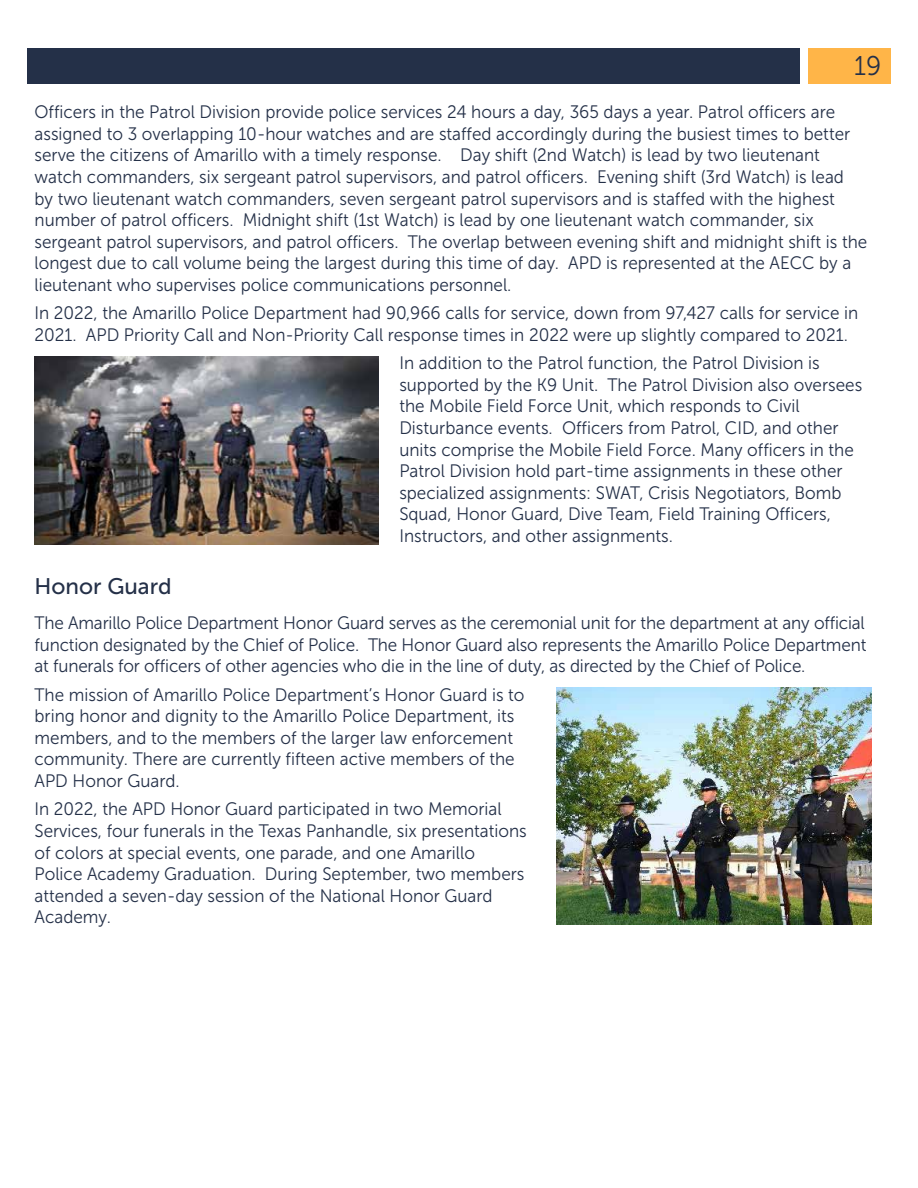
<style>
.page{position:relative;width:918px;height:1188px;background:#fff}
.page>*{position:absolute;margin:0;border:0;box-sizing:border-box;transform-origin:0 0}
.t1{font:27px "Museo Sans 300";color:#243048;scale:.95 1}
.t2{font:22.5px "Museo Sans 500";color:#243048}
.t3{font:18px/21.6px "Museo Sans 300";color:#243048;scale:.95 1}
</style>
<div class="page">
<div style="left:27px;top:49px;width:772px;height:35px;background:#243048"></div>
<div style="left:809px;top:49px;width:82px;height:35px;background:#ffb548"></div>
<img style="left:35px;top:357px;width:344px;height:187px">
<img style="left:556px;top:687px;width:316px;height:237px">
<h1 class="t1" style="left:854px;top:51px;width:30px">19</h1>
<p class="t3" style="left:35px;top:101px;width:878px">Officers in the Patrol Division provide police services 24 hours a day, 365 days a year. Patrol officers are assigned to 3 overlapping 10-hour watches and are staffed accordingly during the busiest times to better serve the citizens of Amarillo with a timely response. Day shift (2nd Watch) is lead by two lieutenant watch commanders, six sergeant patrol supervisors, and patrol officers. Evening shift (3rd Watch) is lead<br>by two lieutenant watch commanders, seven sergeant patrol supervisors and is staffed with the highest number of patrol officers. Midnight shift (1st Watch) is lead by one lieutenant watch commander, six sergeant patrol supervisors, and patrol officers. The overlap between evening shift and midnight shift is the longest due to call volume being the largest during this time of day. APD is represented at the AECC by a lieutenant who supervises police communications personnel.</p>
<p class="t3" style="left:35px;top:302px;width:869px">In 2022, the Amarillo Police Department had 90,966 calls for service, down from 97,427 calls for service in<br>2021. APD Priority Call and Non-Priority Call response times in 2022 were up slightly compared to 2021.</p>
<p class="t3" style="left:399px;top:352px;width:489px">In addition to the Patrol function, the Patrol Division is supported by the K9 Unit. The Patrol Division also oversees the Mobile Field Force Unit, which responds to Civil Disturbance events. Officers from Patrol, CID, and other units comprise the Mobile Field Force. Many officers in the Patrol Division hold part-time assignments in these other specialized assignments: SWAT, Crisis Negotiators, Bomb Squad, Honor Guard, Dive Team, Field Training Officers, Instructors, and other assignments.</p>
<p class="t2" style="left:35px;top:574px;width:139px">Honor Guard</p>
<p class="t3" style="left:35px;top:612px;width:877px;text-align:justify">The Amarillo Police Department Honor Guard serves as the ceremonial unit for the department at any official function designated by the Chief of Police. The Honor Guard also represents the Amarillo Police Department at funerals for officers of other agencies who die in the line of duty, as directed by the Chief of Police.</p>
<p class="t3" style="left:35px;top:684px;width:517px">The mission of Amarillo Police Department’s Honor Guard is to bring honor and dignity to the Amarillo Police Department, its members, and to the members of the larger law enforcement community. There are currently fifteen active members of the APD Honor Guard.</p>
<p class="t3" style="left:35px;top:799px;width:520px">In 2022, the APD Honor Guard participated in two Memorial Services, four funerals in the Texas Panhandle, six presentations of colors at special events, one parade, and one Amarillo Police Academy Graduation. During September, two members attended a seven-day session of the National Honor Guard Academy.</p>
</div>
